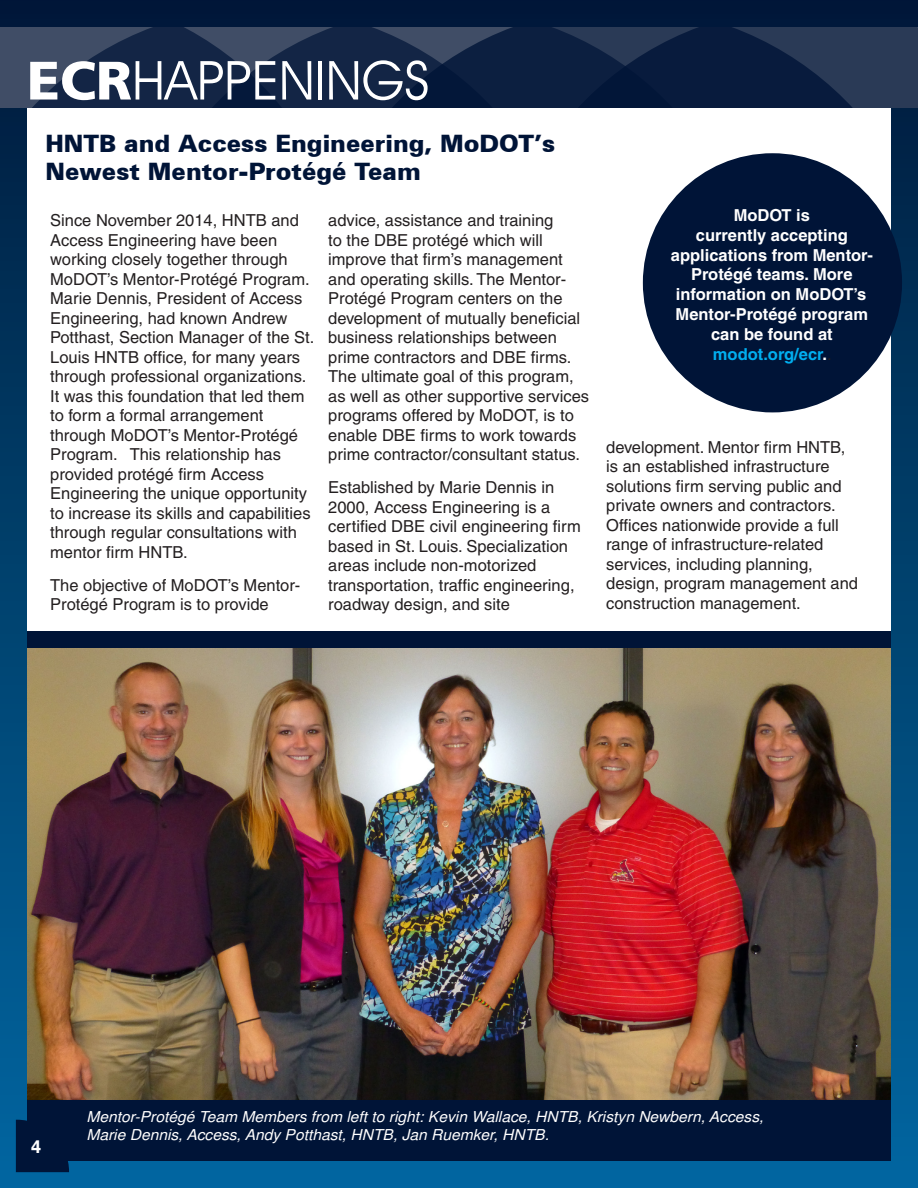
<style>
.page{position:relative;width:918px;height:1188px;background:#fff}
.page>*{position:absolute;margin:0;border:0;box-sizing:border-box;transform-origin:0 0}
.t1{font:54px "Decker";color:#fff}
.t2{font:900 24px/28.8px "Zurich BT";color:#001437}
.t3{font:700 18px "Zurich BT";color:#fff}
.t4{font:16.5px/19.5px "Helvetica";color:#231f20}
.t5{font:700 16.5px/19.8px "Helvetica";color:#fff;text-align:center}
.t6{font:italic 15px/18px "Helvetica";color:#fff;scale:1.04 1}
.s1{font-family:"Frutiger";font-weight:900}
.s2{color:#00aeef}
.s3{font-weight:400;color:#231f20}
</style>
<div class="page">
<div style="left:0;top:0;width:918px;height:1188px;background:linear-gradient(to bottom,#001b3b,#0167a1)"></div>
<svg style="left:757px;top:27px;width:161px;height:81px;background:#20304e"></svg>
<svg style="left:577px;top:27px;width:180px;height:81px;background:#0d2041"></svg>
<svg style="left:352px;top:27px;width:225px;height:81px;background:#132545"></svg>
<svg style="left:0;top:27px;width:352px;height:81px;background:#21324f"></svg>
<div style="left:27px;top:108px;width:864px;height:1053px;background:#fff"></div>
<div style="left:27px;top:632px;width:864px;height:529px;background:#001437"></div>
<div style="left:643px;top:153px;width:259px;height:259px;background:#001437;border-radius:50%"></div>
<img style="left:27px;top:649px;width:864px;height:451px">
<svg style="left:16px;top:1120px;width:53px;height:52px"></svg>
<p class="t1" style="left:27px;top:48px;width:404px"><span class="s1">ECR</span>HAPPENINGS</p>
<p class="t2" style="left:45px;top:128px;width:511px">HNTB and Access Engineering, MoDOT’s<br>Newest Mentor-Protégé Team</p>
<p class="t4" style="left:50px;top:211px;width:266px">Since November 2014, HNTB and<br>Access Engineering have been working closely together through<br>MoDOT’s Mentor-Protégé Program.<br>Marie Dennis, President of Access<br>Engineering, had known Andrew<br>Potthast, Section Manager of the St.<br>Louis HNTB office, for many years through professional organizations.<br>It was this foundation that led them to form a formal arrangement through MoDOT’s Mentor-Protégé<br>Program. This relationship has provided protégé firm Access<br>Engineering the unique opportunity to increase its skills and capabilities through regular consultations with mentor firm HNTB.</p>
<p class="t4" style="left:50px;top:575px;width:252px">The objective of MoDOT’s Mentor-<br>Protégé Program is to provide</p>
<p class="t4" style="left:328px;top:211px;width:262px">advice, assistance and training<br>to the DBE protégé which will improve that firm’s management and operating skills. The Mentor-Protégé Program centers on the development of mutually beneficial business relationships between prime contractors and DBE firms.<br>The ultimate goal of this program, as well as other supportive services programs offered by MoDOT, is to enable DBE firms to work towards prime contractor/consultant status.</p>
<p class="t4" style="left:328px;top:478px;width:254px">Established by Marie Dennis in<br>2000, Access Engineering is a certified DBE civil engineering firm based in St. Louis. Specialization areas include non-motorized transportation, traffic engineering, roadway design, and site</p>
<p class="t5" style="left:671px;top:205px;width:203px">MoDOT is<br>currently accepting applications from Mentor-<br>Protégé teams. More information on MoDOT’s<br>Mentor-Protégé program can be found at <span class="s2">modot.org/ecr</span>.<span class="s3">.</span></p>
<p class="t4" style="left:606px;top:437px;width:253px">development. Mentor firm HNTB, is an established infrastructure solutions firm serving public and private owners and contractors.<br>Offices nationwide provide a full range of infrastructure-related services, including planning, design, program management and construction management.</p>
<p class="t3" style="left:31px;top:1135px;width:11px">4</p>
<p class="t6" style="left:86px;top:1109px;width:653px">Mentor-Protégé Team Members from left to right: Kevin Wallace, HNTB, Kristyn Newbern, Access,<br>Marie Dennis, Access, Andy Potthast, HNTB, Jan Ruemker, HNTB.</p>
</div>
